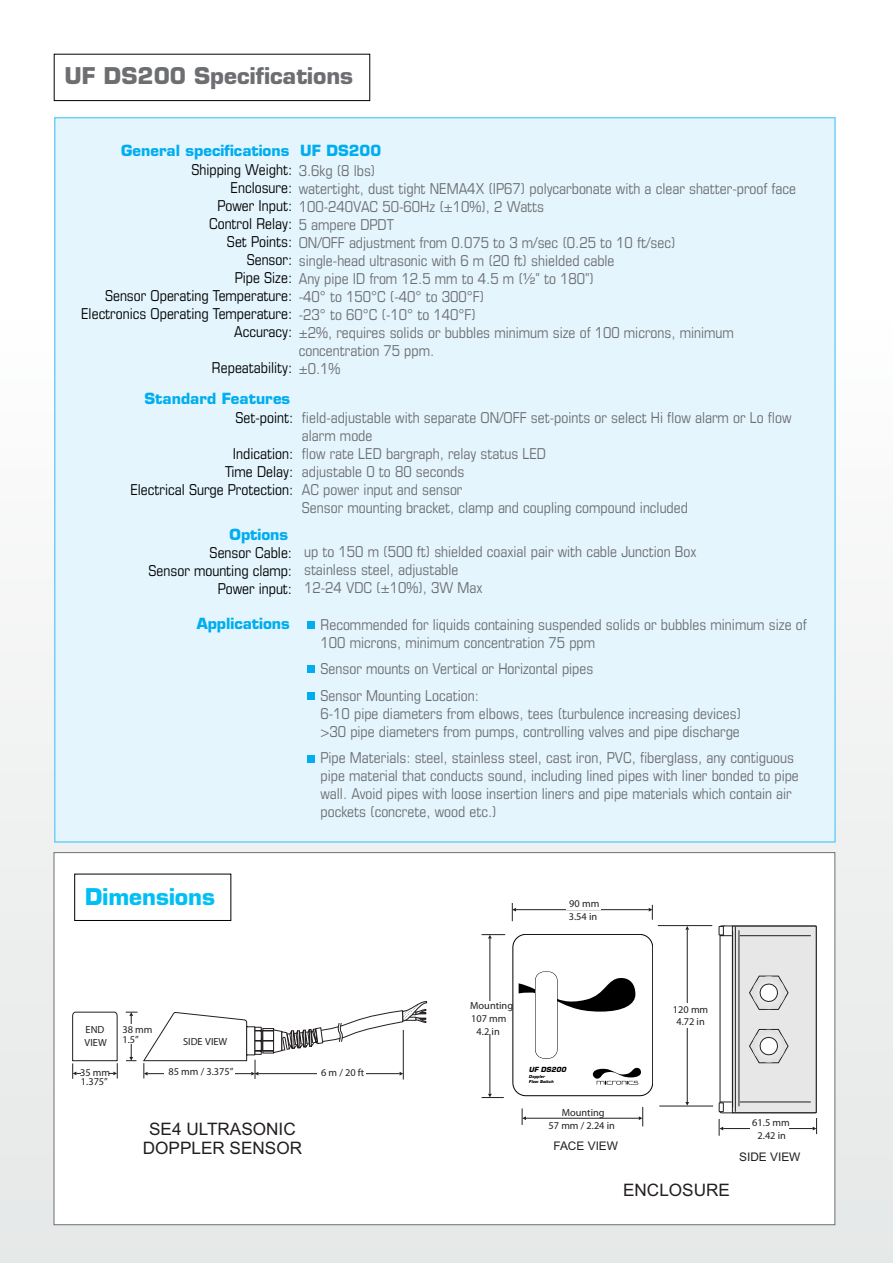
<style>
.page{position:relative;width:893px;height:1263px;background:#fff}
.page>*{position:absolute;margin:0;border:0;box-sizing:border-box;transform-origin:0 0}
.t1{font:700 22.5px "Eurostile";color:#6d6e71}
.t2{font:700 22.5px "Eurostile";color:#00c0f3}
.t3{font:17.1px/19.2px "Arial";color:#231f20;text-align:center}
.t4{font:condensed 15px/18px "Eurostile";color:#6d6e71}
.t5{font:condensed 15px/18px "Eurostile";color:#000;text-align:right}
.t6{font:700 15px "Eurostile";color:#00aeef}
.t7{font:11.85px "Arial";color:#231f20}
.t8{font:10.35px/12.9px "Technical Plain";color:#231f20}
.t9{font:italic 700 6.9px "Eurostile";color:#000}
.t10{font:italic 700 4.05px/4.8px "Eurostile";color:#000}
.s1{color:#6d6e71}
.s2{color:#000}
</style>
<div class="page">
<div style="left:0;top:0;width:893px;height:1263px;background:linear-gradient(to bottom,#fff,#e5e8e7)"></div>
<div style="left:54px;top:54px;width:316px;height:47px;border:1px solid #000"></div>
<div style="left:55px;top:118px;width:780px;height:725px;background:#e4f5fd"></div>
<div style="left:307px;top:621px;width:8px;height:7px;background:#00aeef"></div>
<div style="left:307px;top:665px;width:8px;height:8px;background:#00aeef"></div>
<div style="left:307px;top:692px;width:8px;height:7px;background:#00aeef"></div>
<div style="left:307px;top:755px;width:8px;height:7px;background:#00aeef"></div>
<div style="left:54px;top:853px;width:781px;height:372px;background:#fff"></div>
<div style="left:74px;top:874px;width:157px;height:47px;border:1px solid #000"></div>
<svg style="left:72px;top:1011px;width:46px;height:68px"></svg>
<svg style="left:126px;top:1001px;width:301px;height:78px"></svg>
<div style="left:165px;top:1070px;width:70px;height:7px;background:#fff"></div>
<div style="left:81px;top:1069px;width:27px;height:7px;background:#fff"></div>
<div style="left:122px;top:1024px;width:20px;height:20px;background:#fff"></div>
<hr style="left:687px;top:930px;width:1px;height:172px;background:#231f20">
<svg style="left:685px;top:926px;width:4px;height:4px"></svg>
<hr style="left:686px;top:1003px;width:2px;height:24px;background:#fff">
<div style="left:732px;top:926px;width:84px;height:187px;background:#e7e7e7"></div>
<hr style="left:723px;top:1128px;width:90px;height:1px;background:#231f20">
<hr style="left:658px;top:925px;width:54px;height:1px;background:#231f20">
<hr style="left:659px;top:1106px;width:54px;height:1px;background:#231f20">
<hr style="left:735px;top:927px;width:1px;height:185px;background:#231f20">
<svg style="left:719px;top:925px;width:13px;height:11px"></svg>
<svg style="left:719px;top:1102px;width:13px;height:10px"></svg>
<hr style="left:732px;top:931px;width:1px;height:176px;background:#231f20">
<hr style="left:739px;top:930px;width:1px;height:176px;background:#231f20">
<hr style="left:740px;top:935px;width:71px;height:1px;background:#231f20">
<hr style="left:740px;top:1102px;width:71px;height:1px;background:#231f20">
<svg style="left:719px;top:1119px;width:4px;height:17px"></svg>
<svg style="left:813px;top:1118px;width:4px;height:16px"></svg>
<hr style="left:490px;top:938px;width:1px;height:156px;background:#231f20">
<svg style="left:482px;top:1094px;width:22px;height:4px"></svg>
<svg style="left:482px;top:934px;width:23px;height:4px"></svg>
<div style="left:486px;top:1001px;width:7px;height:32px;background:#fff"></div>
<hr style="left:516px;top:909px;width:133px;height:1px;background:#231f20">
<svg style="left:512px;top:903px;width:4px;height:18px"></svg>
<svg style="left:649px;top:905px;width:4px;height:15px"></svg>
<hr style="left:526px;top:1118px;width:113px;height:1px;background:#231f20">
<svg style="left:522px;top:1108px;width:4px;height:17px"></svg>
<svg style="left:639px;top:1107px;width:4px;height:19px"></svg>
<svg style="left:749px;top:1029px;width:39px;height:35px"></svg>
<svg style="left:749px;top:976px;width:39px;height:34px"></svg>
<hr style="left:750px;top:1128px;width:39px;height:1px;background:#fff">
<hr style="left:567px;top:908px;width:34px;height:2px;background:#fff">
<svg style="left:540px;top:974px;width:21px;height:83px"></svg>
<svg style="left:519px;top:978px;width:116px;height:33px"></svg>
<svg style="left:593px;top:1068px;width:48px;height:16px"></svg>
<div style="left:513px;top:934px;width:140px;height:162px;border:1px solid #000;border-radius:13px"></div>
<div style="left:535px;top:972px;width:22px;height:86px;background:#fff;border-radius:9px"></div>
<h1 class="t1" style="left:65px;top:61px;width:290px">UF DS200 Specifications</h1>
<p class="t6" style="left:121px;top:141px;width:262px">General specifications UF DS200</p>
<p class="t5" style="left:191px;top:160px;width:185px">Shipping Weight: <span class="s1">3.6kg (8 lbs)</span></p>
<p class="t4" style="left:231px;top:179px;width:567px"><span class="s2">Enclosure:</span> watertight, dust tight NEMA4X (IP67) polycarbonate with a clear shatter-proof face</p>
<p class="t4" style="left:217px;top:197px;width:328px"><span class="s2">Power Input:</span> 100-240VAC 50-60Hz (±10%), 2 Watts</p>
<p class="t5" style="left:209px;top:214px;width:186px">Control Relay: <span class="s1">5 ampere DPDT</span></p>
<p class="t4" style="left:227px;top:233px;width:450px"><span class="s2">Set Points:</span> ON/OFF adjustment from 0.075 to 3 m/sec (0.25 to 10 ft/sec)</p>
<p class="t4" style="left:247px;top:251px;width:369px"><span class="s2">Sensor:</span> single-head ultrasonic with 6 m (20 ft) shielded cable</p>
<p class="t4" style="left:235px;top:269px;width:361px"><span class="s2">Pipe Size:</span> Any pipe ID from 12.5 mm to 4.5 m (½” to 180”)</p>
<p class="t5" style="left:105px;top:286px;width:381px">Sensor Operating Temperature: <span class="s1">-40° to 150°C (-40° to 300°F)</span></p>
<p class="t5" style="left:81px;top:304px;width:396px">Electronics Operating Temperature: <span class="s1">-23° to 60°C (-10° to 140°F)</span></p>
<p class="t4" style="left:234px;top:323px;width:501px"><span class="s2">Accuracy:</span> ±2%, requires solids or bubbles minimum size of 100 microns, minimum</p>
<p class="t4" style="left:299px;top:341px;width:137px">concentration 75 ppm.</p>
<p class="t5" style="left:212px;top:358px;width:130px">Repeatability: <span class="s1">±0.1%</span></p>
<p class="t4" style="left:302px;top:409px;width:491px">field-adjustable with separate ON/OFF set-points or select Hi flow alarm or Lo flow alarm mode<br>flow rate LED bargraph, relay status LED<br>adjustable 0 to 80 seconds<br>AC power input and sensor<br>Sensor mounting bracket, clamp and coupling compound included</p>
<p class="t4" style="left:304px;top:543px;width:394px">up to 150 m (500 ft) shielded coaxial pair with cable Junction Box stainless steel, adjustable<br>12-24 VDC (±10%), 3W Max</p>
<p class="t4" style="left:320px;top:615px;width:488px">Recommended for liquids containing suspended solids or bubbles minimum size of<br>100 microns, minimum concentration 75 ppm</p>
<p class="t4" style="left:320px;top:655px;width:274px;line-height:26.5px">Sensor mounts on Vertical or Horizontal pipes<br>Sensor Mounting Location:</p>
<p class="t4" style="left:320px;top:704px;width:422px">6-10 pipe diameters from elbows, tees (turbulence increasing devices) &gt;30 pipe diameters from pumps, controlling valves and pipe discharge</p>
<p class="t4" style="left:320px;top:748px;width:480px">Pipe Materials: steel, stainless steel, cast iron, PVC, fiberglass, any contiguous pipe material that conducts sound, including lined pipes with liner bonded to pipe wall. Avoid pipes with loose insertion liners and pipe materials which contain air pockets (concrete, wood etc.)</p>
<p class="t6" style="left:145px;top:389px;width:147px">Standard Features</p>
<p class="t5" style="left:235px;top:409px;width:59px">Set-point:</p>
<p class="t5" style="left:130px;top:445px;width:164px">Indication:<br>Time Delay:<br>Electrical Surge Protection:</p>
<p class="t6" style="left:230px;top:525px;width:60px">Options</p>
<p class="t5" style="left:149px;top:544px;width:145px">Sensor Cable:<br>Sensor mounting clamp:<br>Power input:</p>
<p class="t6" style="left:197px;top:614px;width:95px">Applications</p>
<h1 class="t2" style="left:85px;top:882px;width:132px">Dimensions</h1>
<p class="t8" style="left:85px;top:1023px;width:24px">END<br>VIEW</p>
<p class="t8" style="left:122px;top:1024px;width:32px;line-height:9.8px">38 mm<br>1.5”</p>
<p class="t8" style="left:183px;top:1035px;width:46px">SIDE VIEW</p>
<p class="t8" style="left:80px;top:1065px;width:32px">35 mm</p>
<p class="t8" style="left:168px;top:1065px;width:67px">85 mm / 3.375”</p>
<p class="t8" style="left:81px;top:1075px;width:29px">1.375”</p>
<p class="t3" style="left:143px;top:1120px;width:161px">SE4 ULTRASONIC<br>DOPPLER SENSOR</p>
<p class="t8" style="left:321px;top:1066px;width:45px">6 m / 20 ft</p>
<p class="t8" style="left:569px;top:897px;width:32px">90 mm<br>3.54 in</p>
<p class="t8" style="left:470px;top:999px;width:44px">Mounting</p>
<p class="t8" style="left:471px;top:1012px;width:37px">107 mm</p>
<p class="t8" style="left:477px;top:1025px;width:25px">4.2 in</p>
<p class="t8" style="left:673px;top:1002px;width:37px;text-align:center">120 mm<br>4.72 in</p>
<p class="t9" style="left:529px;top:1065px;width:39px">UF DS200</p>
<p class="t10" style="left:529px;top:1074px;width:26px">Doppler<br>Flow Switch</p>
<p class="t8" style="left:548px;top:1106px;width:68px;text-align:center">Mounting<br>57 mm / 2.24 in</p>
<p class="t7" style="left:553px;top:1139px;width:66px">FACE VIEW</p>
<p class="t3" style="left:623px;top:1180px;width:108px">ENCLOSURE</p>
<p class="t8" style="left:752px;top:1116px;width:39px;text-align:center">61.5 mm<br>2.42 in</p>
<p class="t7" style="left:739px;top:1150px;width:63px">SIDE VIEW</p>
</div>
